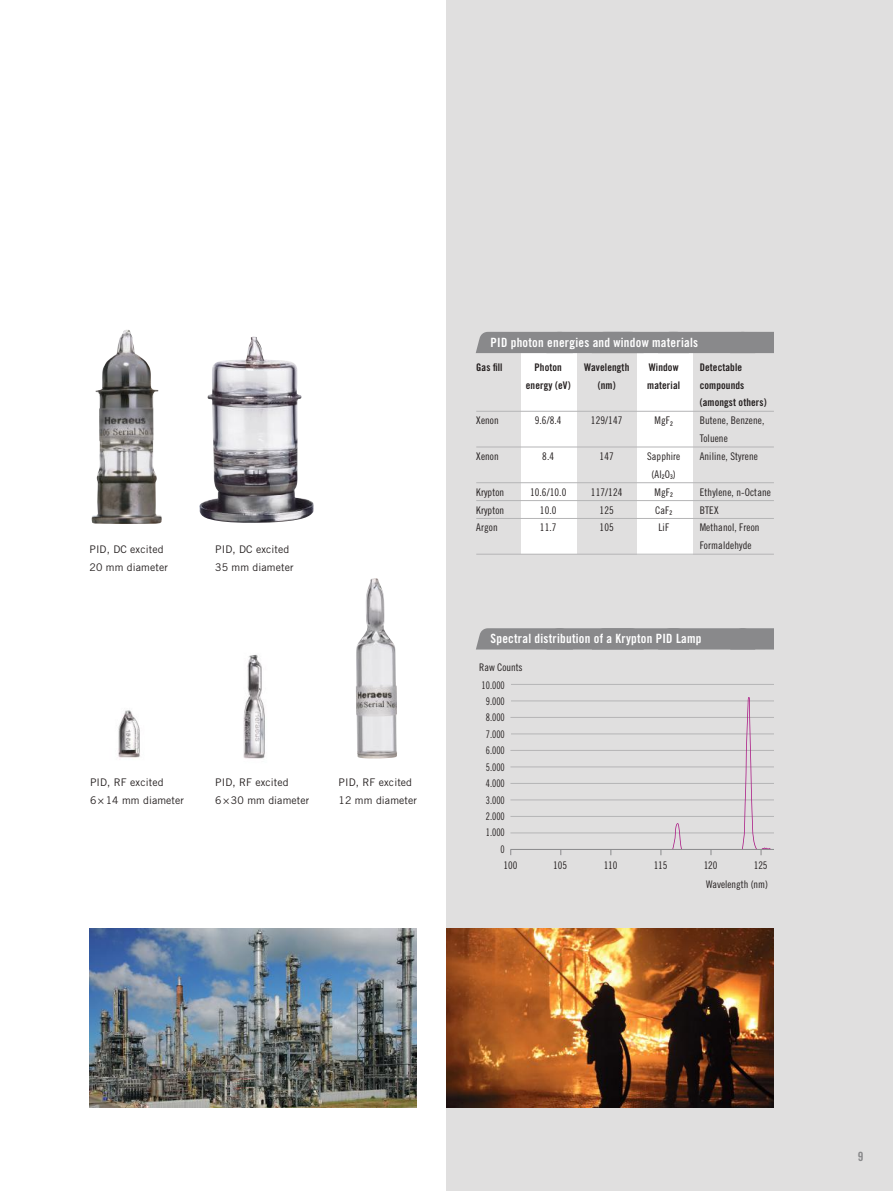
<style>
.page{position:relative;width:893px;height:1191px;background:#fff}
.page>*{position:absolute;margin:0;border:0;box-sizing:border-box;transform-origin:0 0}
.t1{font:12.75px "Trade Gothic LT Bold Cond Twenty";letter-spacing:.02em;color:#fff}
.t2{font:12.75px "Trade Gothic LT Bold Cond Twenty";color:#89898b}
.t3{font:10.5px/17.9px "Trade Gothic LT Cond Eighteen";letter-spacing:.01em;color:#241f1f}
.t4{font:10.5px/17.9px "Trade Gothic LT";letter-spacing:.01em;color:#241f1f}
.t5{font:10.5px/17.9px "Trade Gothic LT Bold Cond Twenty";letter-spacing:.01em;color:#241f1f}
.t6{font:10.5px "Trade Gothic Cond Eighteen";color:#241f1f;scale:.91 1}
.t7{font:10.5px "Trade Gothic Cond Eighteen";color:#241f1f}
.s1{font-family:"Myriad Pro"}
</style>
<div class="page">
<div style="left:446px;top:0;width:447px;height:1191px;background:#e0dfdf"></div>
<img style="left:89px;top:928px;width:328px;height:179px">
<img style="left:446px;top:928px;width:328px;height:179px">
<div style="left:521px;top:352px;width:56px;height:202px;background:#fff"></div>
<div style="left:637px;top:352px;width:56px;height:202px;background:#fff"></div>
<hr style="left:476px;top:411px;width:298px;height:1px;background:#b5b5b6">
<hr style="left:476px;top:446px;width:298px;height:1px;background:#b5b5b6">
<hr style="left:476px;top:482px;width:298px;height:1px;background:#b5b5b6">
<hr style="left:476px;top:500px;width:298px;height:1px;background:#b5b5b6">
<hr style="left:476px;top:518px;width:298px;height:1px;background:#b5b5b6">
<hr style="left:476px;top:554px;width:298px;height:1px;background:#b5b5b6">
<div style="left:476px;top:332px;width:298px;height:21px;background:#89898b"></div>
<img style="left:92px;top:330px;width:70px;height:194px">
<img style="left:356px;top:578px;width:41px;height:180px">
<img style="left:199px;top:337px;width:115px;height:186px">
<hr style="left:510px;top:849px;width:264px;height:1px;background:#89898b">
<hr style="left:510px;top:717px;width:264px;height:1px;background:#b5b5b6">
<hr style="left:510px;top:750px;width:264px;height:1px;background:#b5b5b6">
<hr style="left:510px;top:816px;width:264px;height:1px;background:#b5b5b6">
<hr style="left:510px;top:832px;width:264px;height:1px;background:#b5b5b6">
<hr style="left:510px;top:766px;width:264px;height:1px;background:#b5b5b6">
<hr style="left:510px;top:783px;width:264px;height:1px;background:#b5b5b6">
<hr style="left:510px;top:799px;width:264px;height:1px;background:#b5b5b6">
<hr style="left:511px;top:684px;width:263px;height:1px;background:#b5b5b6">
<hr style="left:511px;top:700px;width:263px;height:1px;background:#b5b5b6">
<hr style="left:511px;top:733px;width:263px;height:1px;background:#b5b5b6">
<svg style="left:672px;top:823px;width:10px;height:26px"></svg>
<svg style="left:742px;top:697px;width:29px;height:158px"></svg>
<div style="left:476px;top:628px;width:298px;height:21px;background:#89898b"></div>
<img style="left:243px;top:654px;width:22px;height:105px">
<img style="left:118px;top:710px;width:22px;height:48px">
<p class="t4" style="left:90px;top:540px;width:80px">PID, DC excited<br>20 mm diameter</p>
<p class="t4" style="left:215px;top:540px;width:80px">PID, DC excited<br>35 mm diameter</p>
<p class="t4" style="left:90px;top:773px;width:96px">PID, RF excited<br>6<span class="s1">×</span>14 mm diameter</p>
<p class="t4" style="left:215px;top:773px;width:96px">PID, RF excited<br>6<span class="s1">×</span>30 mm diameter</p>
<p class="t4" style="left:339px;top:773px;width:80px">PID, RF excited<br>12 mm diameter</p>
<p class="t1" style="left:491px;top:335px;width:209px">PID photon energies and window materials</p>
<p class="t5" style="left:476px;top:358px;width:28px">Gas fill</p>
<p class="t5" style="left:534px;top:358px;width:29px">Photon</p>
<p class="t5" style="left:584px;top:358px;width:47px">Wavelength</p>
<p class="t5" style="left:649px;top:358px;width:31px">Window</p>
<p class="t5" style="left:700px;top:358px;width:44px">Detectable</p>
<p class="t5" style="left:526px;top:376px;width:46px">energy (eV)</p>
<p class="t5" style="left:598px;top:376px;width:19px">(nm)</p>
<p class="t5" style="left:647px;top:376px;width:34px">material</p>
<p class="t5" style="left:700px;top:376px;width:68px">compounds (amongst others)</p>
<p class="t3" style="left:476px;top:411px;width:24px">Xenon</p>
<p class="t3" style="left:535px;top:411px;width:28px">9.6/8.4</p>
<p class="t3" style="left:591px;top:411px;width:33px">129/147</p>
<p class="t3" style="left:655px;top:411px;width:20px">MgF²</p>
<p class="t3" style="left:700px;top:411px;width:66px">Butene, Benzene,<br>Toluene</p>
<p class="t3" style="left:476px;top:447px;width:24px">Xenon</p>
<p class="t3" style="left:542px;top:447px;width:13px">8.4</p>
<p class="t3" style="left:600px;top:447px;width:16px">147</p>
<p class="t3" style="left:647px;top:447px;width:35px">Sapphire</p>
<p class="t3" style="left:700px;top:447px;width:60px">Aniline, Styrene</p>
<p class="t3" style="left:652px;top:465px;width:26px">(Al²O³)</p>
<p class="t3" style="left:476px;top:483px;width:30px">Krypton</p>
<p class="t3" style="left:530px;top:483px;width:38px">10.6/10.0</p>
<p class="t3" style="left:591px;top:483px;width:33px">117/124</p>
<p class="t3" style="left:655px;top:483px;width:20px">MgF²</p>
<p class="t3" style="left:700px;top:483px;width:73px">Ethylene, n-Octane</p>
<p class="t3" style="left:476px;top:501px;width:30px">Krypton</p>
<p class="t3" style="left:540px;top:501px;width:18px">10.0</p>
<p class="t3" style="left:600px;top:501px;width:16px">125</p>
<p class="t3" style="left:655px;top:501px;width:19px">CaF²</p>
<p class="t3" style="left:700px;top:501px;width:20px">BTEX</p>
<p class="t3" style="left:476px;top:519px;width:23px">Argon</p>
<p class="t3" style="left:540px;top:519px;width:18px">11.7</p>
<p class="t3" style="left:600px;top:519px;width:16px">105</p>
<p class="t3" style="left:658px;top:519px;width:12px">LiF</p>
<p class="t3" style="left:700px;top:519px;width:61px">Methanol, Freon<br>Formaldehyde</p>
<p class="t1" style="left:490px;top:631px;width:213px">Spectral distribution of a Krypton PID Lamp</p>
<p class="t7" style="left:479px;top:660px;width:45px">Raw Counts</p>
<p class="t6" style="left:482px;top:678px;width:27px">10.000</p>
<p class="t6" style="left:486px;top:695px;width:22px">9.000</p>
<p class="t6" style="left:486px;top:711px;width:22px">8.000</p>
<p class="t6" style="left:486px;top:728px;width:22px">7.000</p>
<p class="t6" style="left:486px;top:744px;width:22px">6.000</p>
<p class="t6" style="left:486px;top:760px;width:22px">5.000</p>
<p class="t6" style="left:486px;top:777px;width:22px">4.000</p>
<p class="t6" style="left:486px;top:793px;width:22px">3.000</p>
<p class="t6" style="left:486px;top:810px;width:22px">2.000</p>
<p class="t6" style="left:486px;top:826px;width:22px">1.000</p>
<p class="t6" style="left:501px;top:843px;width:6px">0</p>
<p class="t7" style="left:503px;top:859px;width:15px">100</p>
<p class="t7" style="left:553px;top:859px;width:15px">105</p>
<p class="t7" style="left:604px;top:859px;width:15px">110</p>
<p class="t7" style="left:654px;top:859px;width:15px">115</p>
<p class="t7" style="left:704px;top:859px;width:15px">120</p>
<p class="t7" style="left:754px;top:859px;width:15px">125</p>
<p class="t7" style="left:706px;top:877px;width:63px">Wavelength (nm)</p>
<p class="t2" style="left:858px;top:1148px;width:7px">9</p>
</div>
